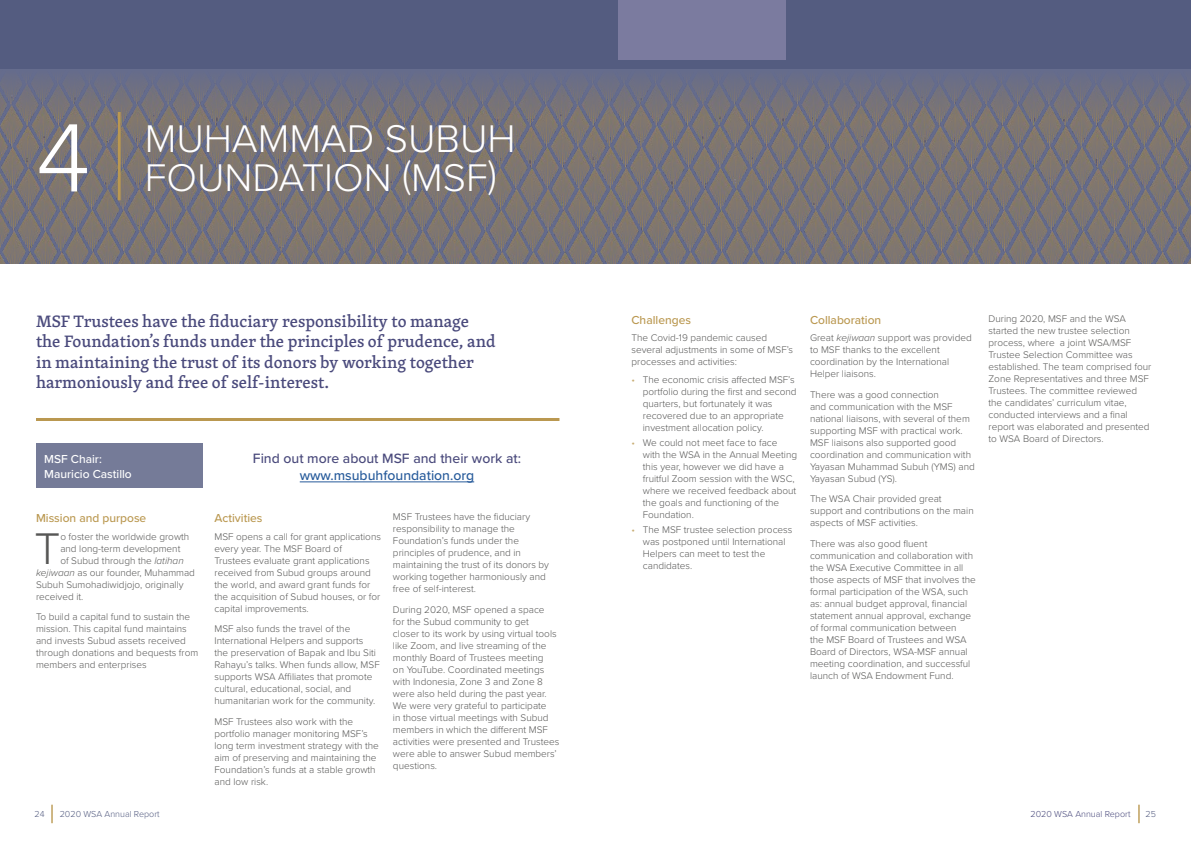
<style>
.page{position:relative;width:1191px;height:842px;background:#fff}
.page>*{position:absolute;margin:0;border:0;box-sizing:border-box;transform-origin:0 0}
.t1{font:300 100.6px "Proxima Nova";color:#fff}
.t2{font:300 46px "Proxima Nova";color:#575756}
.t3{font:300 40px "Proxima Nova";color:#fff}
.t4{font:500 17px/20.4px "Skolar Latin";color:#4a4a7c}
.t5{font:500 14px "Proxima Nova";color:#4a4a7c}
.t6{font:500 14px "Proxima Nova";color:#275b9b}
.t7{font:500 12px "Proxima Nova";color:#ba9850}
.t8{font:500 12px/14.4px "Proxima Nova";color:#fff}
.t9{font:300 10px/12px "Proxima Nova";color:#575756}
.t10{font:300 9px "Proxima Nova";color:#545c80}
.t11{font:300 9px "Proxima Nova";color:#4a4a7c}
.s1{font-style:italic}
.s2{color:#c8ad73}
</style>
<div class="page">
<div style="left:0;top:0;width:1191px;height:69px;background:#545c80"></div>
<svg style="left:51px;top:805px;width:2px;height:18px"></svg>
<svg style="left:1138px;top:805px;width:1px;height:18px"></svg>
<div style="left:619px;top:0;width:167px;height:60px;background:#7b7b9f"></div>
<img style="left:0;top:69px;width:1191px;height:195px">
<hr style="left:36px;top:418px;width:523px;height:3px;background:#ba9850">
<div style="left:36px;top:444px;width:166px;height:44px;background:#757b98"></div>
<hr style="left:118px;top:112px;width:3px;height:88px;background:#ba9850">
<hr style="left:300px;top:481px;width:174px;height:1px;background:#275b9b">
<h1 class="t1" style="left:36px;top:83px;width:32px">1</h1>
<h1 class="t1" style="left:36px;top:83px;width:56px">4</h1>
<h3 class="t3" style="left:145px;top:109px;width:372px">MUHAMMAD SUBUH</h3>
<h3 class="t3" style="left:176px;top:109px;width:64px">AIN</h3>
<h3 class="t3" style="left:145px;top:148px;width:353px">FOUNDATION (MSF)</h3>
<h3 class="t3" style="left:145px;top:148px;width:171px">HEADING</h3>
<h3 class="t4" style="left:36px;top:310px;width:461px">MSF Trustees have the fiduciary responsibility to manage the Foundation’s funds under the principles of prudence, and in maintaining the trust of its donors by working together harmoniously and free of self-interest.</h3>
<p class="t8" style="left:44px;top:452px;width:89px">MSF Chair:<br>Mauricio Castillo</p>
<p class="t7" style="left:36px;top:509px;width:112px">Mission and purpose</p>
<h2 class="t2" style="left:34px;top:514px;width:27px">T</h2>
<p class="t9" style="left:60px;top:530px;width:130px">o foster the worldwide growth</p>
<p class="t9" style="left:60px;top:542px;width:122px">and long-term development</p>
<p class="t9" style="left:60px;top:554px;width:125px">of Subud through the <span class="s1">latihan</span></p>
<p class="t9" style="left:36px;top:566px;width:160px"><span class="s1">kejiwaan</span> as our founder, Muhammad</p>
<p class="t9" style="left:36px;top:578px;width:149px">Subuh Sumohadiwidjojo, originally</p>
<p class="t9" style="left:36px;top:590px;width:49px">received it.</p>
<p class="t9" style="left:36px;top:610px;width:164px">To build a capital fund to sustain the mission. This capital fund maintains and invests Subud assets received through donations and bequests from members and enterprises</p>
<h3 class="t5" style="left:253px;top:448px;width:270px">Find out more about MSF and their work at:</h3>
<h3 class="t6" style="left:300px;top:465px;width:176px">www.msubuhfoundation.org</h3>
<p class="t7" style="left:214px;top:509px;width:49px">Activities</p>
<p class="t9" style="left:214px;top:530px;width:168px">MSF opens a call for grant applications every year. The MSF Board of Trustees evaluate grant applications received from Subud groups around the world, and award grant funds for the acquisition of Subud houses, or for capital improvements.</p>
<p class="t9" style="left:214px;top:622px;width:167px">MSF also funds the travel of the International Helpers and supports<br>the preservation of Bapak and Ibu Siti Rahayu’s talks. When funds allow, MSF supports WSA Affiliates that promote cultural, educational, social, and humanitarian work for the community.</p>
<p class="t9" style="left:214px;top:715px;width:166px">MSF Trustees also work with the portfolio manager monitoring MSF’s long term investment strategy with the aim of preserving and maintaining the<br>Foundation’s funds at a stable growth and low risk.</p>
<p class="t9" style="left:393px;top:510px;width:158px">MSF Trustees have the fiduciary responsibility to manage the<br>Foundation’s funds under the principles of prudence, and in maintaining the trust of its donors by working together harmoniously and free of self-interest.</p>
<p class="t9" style="left:393px;top:603px;width:168px">During 2020, MSF opened a space<br>for the Subud community to get<br>closer to its work by using virtual tools like Zoom, and live streaming of the monthly Board of Trustees meeting<br>on YouTube. Coordinated meetings with Indonesia, Zone 3 and Zone 8 were also held during the past year.<br>We were very grateful to participate<br>in those virtual meetings with Subud members in which the different MSF activities were presented and Trustees were able to answer Subud members’ questions.</p>
<p class="t7" style="left:631px;top:311px;width:61px">Challenges</p>
<p class="t9" style="left:631px;top:331px;width:163px">The Covid-19 pandemic caused several adjustments in some of MSF’s processes and activities:</p>
<p class="t9" style="left:643px;top:373px;width:155px;text-indent:-11px"><span class="s2">•</span> The economic crisis affected MSF’s portfolio during the first and second quarters, but fortunately it was recovered due to an appropriate investment allocation policy.</p>
<p class="t9" style="left:643px;top:436px;width:156px;text-indent:-11px"><span class="s2">•</span> We could not meet face to face with the WSA in the Annual Meeting this year, however we did have a fruitful Zoom session with the WSC, where we received feedback about the goals and functioning of the<br>Foundation.</p>
<p class="t9" style="left:643px;top:523px;width:151px;text-indent:-11px"><span class="s2">•</span> The MSF trustee selection process was postponed until International<br>Helpers can meet to test the candidates.</p>
<p class="t7" style="left:810px;top:311px;width:73px">Collaboration</p>
<p class="t9" style="left:810px;top:331px;width:163px">Great <span class="s1">kejiwaan</span> support was provided to MSF thanks to the excellent coordination by the International<br>Helper liaisons.</p>
<p class="t9" style="left:810px;top:388px;width:166px">There was a good connection<br>and communication with the MSF national liaisons, with several of them supporting MSF with practical work.<br>MSF liaisons also supported good coordination and communication with<br>Yayasan Muhammad Subuh (YMS) and<br>Yayasan Subud (YS).</p>
<p class="t9" style="left:810px;top:492px;width:165px">The WSA Chair provided great support and contributions on the main aspects of MSF activities.</p>
<p class="t9" style="left:810px;top:537px;width:167px">There was also good fluent communication and collaboration with the WSA Executive Committee in all those aspects of MSF that involves the formal participation of the WSA, such as: annual budget approval, financial statement annual approval, exchange of formal communication between<br>the MSF Board of Trustees and WSA Board of Directors, WSA-MSF annual meeting coordination, and successful launch of WSA Endowment Fund.</p>
<p class="t9" style="left:988px;top:312px;width:164px">During 2020, MSF and the WSA started the new trustee selection process, where a joint WSA/MSF Trustee Selection Committee was established. The team comprised four Zone Representatives and three MSF Trustees. The committee reviewed the candidates’ curriculum vitae, conducted interviews and a final report was elaborated and presented to WSA Board of Directors.</p>
<p class="t10" style="left:35px;top:807px;width:12px">24</p>
<p class="t10" style="left:60px;top:807px;width:101px">2020 WSA Annual Report</p>
<p class="t11" style="left:1030px;top:807px;width:101px">2020 WSA Annual Report</p>
<p class="t10" style="left:1145px;top:807px;width:12px">25</p>
</div>
